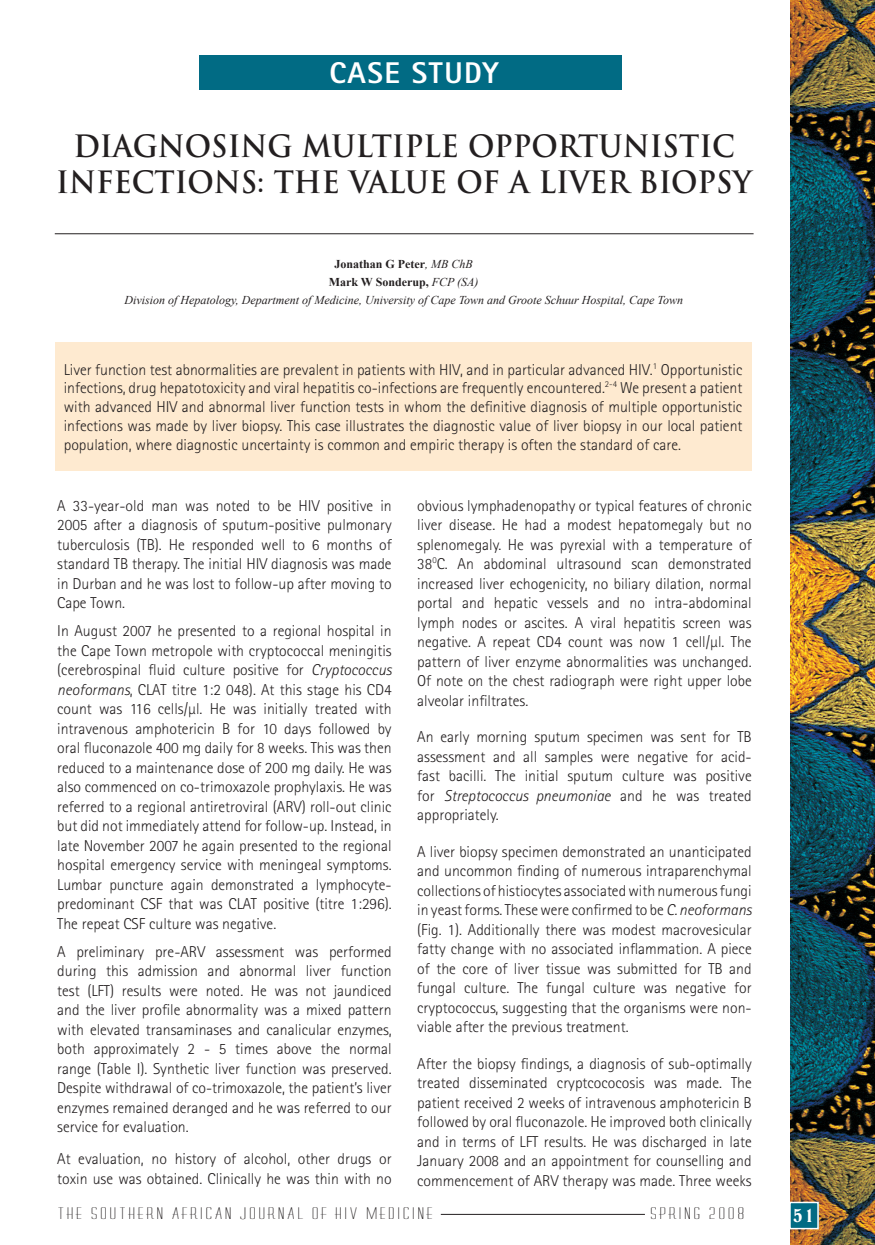
<style>
.page{position:relative;width:875px;height:1245px;background:#fff}
.page>*{position:absolute;margin:0;border:0;box-sizing:border-box;transform-origin:0 0}
.t1{font:700 30px/36px "Trajan";color:#231f20;text-align:center;scale:.95 1}
.t2{font:800 30px "Rotis Sans Serif";letter-spacing:.05em;color:#fff}
.t3{font:700 18px "Emilia";color:#fff}
.t4{font:300 15.75px/19.5px "Rotis Sans Serif";color:#231f20;text-align:justify}
.t5{font:15px "Sunset";letter-spacing:.075em;color:#231f20;scale:2 1}
.t6{font:italic 12px/18px "Times New Roman";color:#231f20;text-align:center}
.s1{font-weight:700;font-style:normal}
.s2{font-style:italic}
</style>
<div class="page">
<img style="left:791px;top:0;width:84px;height:1245px">
<div style="left:790px;top:1202px;width:28px;height:26px;background:#016b84"></div>
<div style="left:789px;top:1202px;width:30px;height:27px;border:2px solid #fff"></div>
<hr style="left:441px;top:1214px;width:204px;height:1px;background:#231f20">
<div style="left:199px;top:55px;width:423px;height:34px;background:#016b84"></div>
<hr style="left:55px;top:233px;width:699px;height:1px;background:#231f20">
<div style="left:55px;top:342px;width:696px;height:129px;background:#feead0"></div>
<h1 class="t2" style="left:329px;top:53px;width:171px">CASE STUDY</h1>
<h1 class="t1" style="left:56px;top:128px;width:734px">DIAGNOSING MULTIPLE OPPORTUNISTIC<br>INFECTIONS: THE VALUE OF A LIVER BIOPSY</h1>
<p class="t6" style="left:124px;top:254px;width:560px"><span class="s1">Jonathan G Peter</span>, MB ChB<br><span class="s1">Mark W Sonderup,</span> FCP (SA)<br>Division of Hepatology, Department of Medicine, University of Cape Town and Groote Schuur Hospital, Cape Town</p>
<p class="t4" style="left:64px;top:360px;width:680px;line-height:18.9px">Liver function test abnormalities are prevalent in patients with HIV, and in particular advanced HIV.<sup>1</sup> Opportunistic infections, drug hepatotoxicity and viral hepatitis co-infections are frequently encountered.<sup>2-4</sup> We present a patient with advanced HIV and abnormal liver function tests in whom the definitive diagnosis of multiple opportunistic infections was made by liver biopsy. This case illustrates the diagnostic value of liver biopsy in our local patient population, where diagnostic uncertainty is common and empiric therapy is often the standard of care.</p>
<p class="t4" style="left:57px;top:495px;width:336px">A 33-year-old man was noted to be HIV positive in 2005 after a diagnosis of sputum-positive pulmonary tuberculosis (TB). He responded well to 6 months of standard TB therapy. The initial HIV diagnosis was made in Durban and he was lost to follow-up after moving to Cape Town.</p>
<p class="t4" style="left:57px;top:621px;width:336px">In August 2007 he presented to a regional hospital in the Cape Town metropole with cryptococcal meningitis (cerebrospinal fluid culture positive for <span class="s2">Cryptococcus neoformans</span>, CLAT titre 1:2 048). At this stage his CD4 count was 116 cells/µl. He was initially treated with intravenous amphotericin B for 10 days followed by oral fluconazole 400 mg daily for 8 weeks. This was then reduced to a maintenance dose of 200 mg daily. He was also commenced on co-trimoxazole prophylaxis. He was referred to a regional antiretroviral (ARV) roll-out clinic but did not immediately attend for follow-up. Instead, in late November 2007 he again presented to the regional hospital emergency service with meningeal symptoms.<br>Lumbar puncture again demonstrated a lymphocyte&shy;predominant CSF that was CLAT positive (titre 1:296).<br>The repeat CSF culture was negative.</p>
<p class="t4" style="left:57px;top:941px;width:336px">A preliminary pre-ARV assessment was performed during this admission and abnormal liver function test (LFT) results were noted. He was not jaundiced and the liver profile abnormality was a mixed pattern with elevated transaminases and canalicular enzymes, both approximately 2 - 5 times above the normal range (Table I). Synthetic liver function was preserved.<br>Despite withdrawal of co-trimoxazole, the patient’s liver enzymes remained deranged and he was referred to our service for evaluation.</p>
<p class="t4" style="left:57px;top:1149px;width:336px">At evaluation, no history of alcohol, other drugs or toxin use was obtained. Clinically he was thin with no</p>
<p class="t4" style="left:417px;top:495px;width:336px">obvious lymphadenopathy or typical features of chronic liver disease. He had a modest hepatomegaly but no splenomegaly. He was pyrexial with a temperature of 38<sup>0</sup>C. An abdominal ultrasound scan demonstrated increased liver echogenicity, no biliary dilation, normal portal and hepatic vessels and no intra-abdominal lymph nodes or ascites. A viral hepatitis screen was negative. A repeat CD4 count was now 1 cell/µl. The pattern of liver enzyme abnormalities was unchanged.<br>Of note on the chest radiograph were right upper lobe alveolar infiltrates.</p>
<p class="t4" style="left:417px;top:727px;width:336px">An early morning sputum specimen was sent for TB assessment and all samples were negative for acid&shy;fast bacilli. The initial sputum culture was positive for <span class="s2">Streptococcus pneumoniae</span> and he was treated appropriately.</p>
<p class="t4" style="left:417px;top:841px;width:336px">A liver biopsy specimen demonstrated an unanticipated and uncommon finding of numerous intraparenchymal collections of histiocytes associated with numerous fungi in yeast forms. These were confirmed to be <span class="s2">C. neoformans </span>(Fig. 1). Additionally there was modest macrovesicular fatty change with no associated inflammation. A piece of the core of liver tissue was submitted for TB and fungal culture. The fungal culture was negative for cryptococcus, suggesting that the organisms were non&shy;viable after the previous treatment.</p>
<p class="t4" style="left:417px;top:1053px;width:336px">After the biopsy findings, a diagnosis of sub-optimally treated disseminated cryptcococosis was made. The patient received 2 weeks of intravenous amphotericin B followed by oral fluconazole. He improved both clinically and in terms of LFT results. He was discharged in late January 2008 and an appointment for counselling and commencement of ARV therapy was made. Three weeks</p>
<p class="t5" style="left:57px;top:1205px;width:189px">THE SOUTHERN AFRICAN JOURNAL OF HIV MEDICINE</p>
<p class="t5" style="left:650px;top:1205px;width:49px">Spring 2008</p>
<p class="t3" style="left:793px;top:1204px;width:23px">51</p>
</div>
